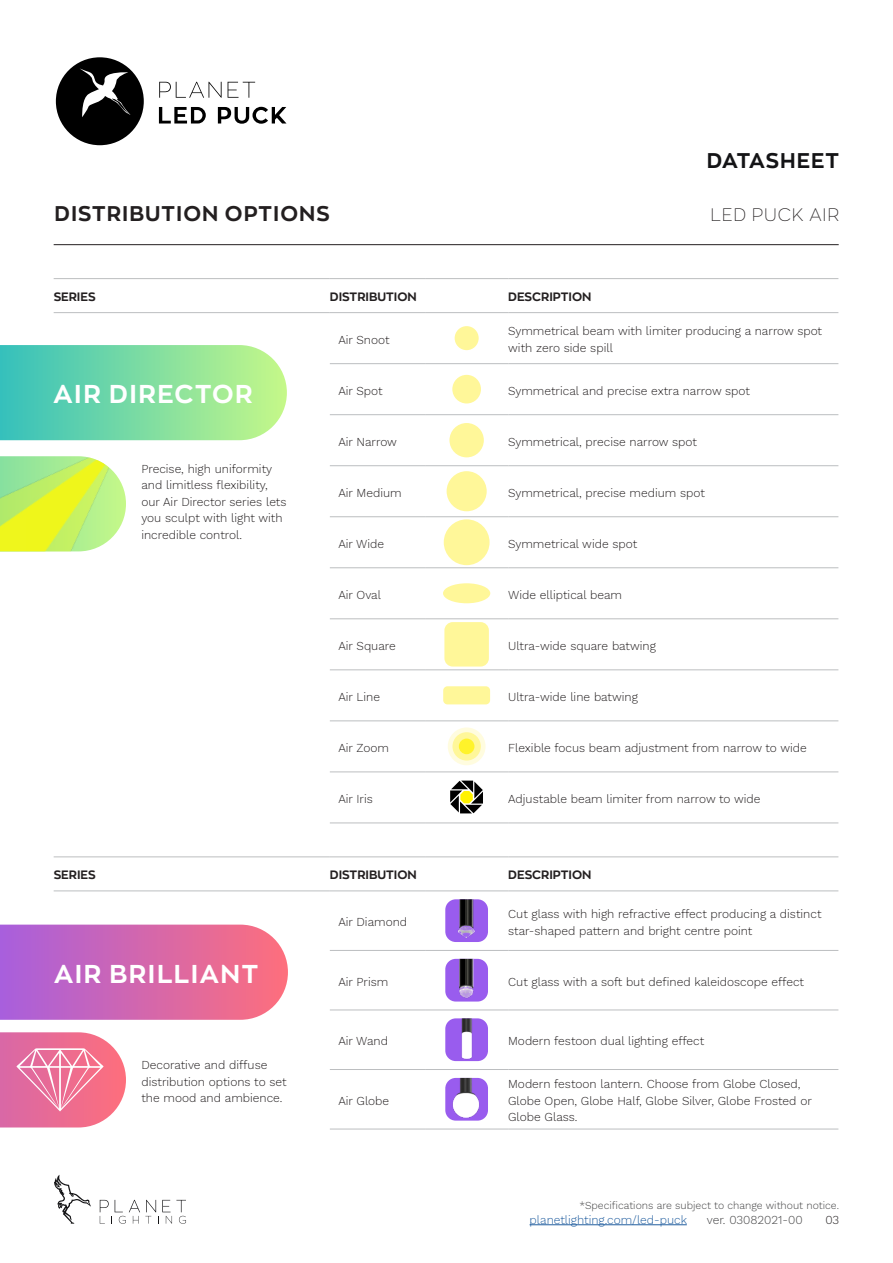
<style>
.page{position:relative;width:893px;height:1263px;background:#fff}
.page>*{position:absolute;margin:0;border:0;box-sizing:border-box;transform-origin:0 0}
.t1{font:700 25.5px "Zona Pro";letter-spacing:.06em;color:#fff}
.t2{font:700 21px "Zona Pro";letter-spacing:.05em;color:#231f20}
.t3{font:700 21px "Zona Pro";letter-spacing:.05em;color:#141416}
.t4{font:100 18px "Zona Pro";letter-spacing:.05em;color:#231f20}
.t5{font:300 12px/16.5px "Work Sans";color:#231f20}
.t6{font:700 12px "Zona Pro";color:#231f20}
.t7{font:300 12px "Work Sans";color:#215e9f}
.t8{font:300 12px "Work Sans";color:#414142}
.t9{font:300 10.5px "Work Sans";color:#414142}
</style>
<div class="page">
<svg style="left:159px;top:82px;width:63px;height:16px"></svg>
<svg style="left:228px;top:82px;width:27px;height:16px"></svg>
<svg style="left:159px;top:107px;width:47px;height:16px"></svg>
<svg style="left:218px;top:107px;width:68px;height:17px"></svg>
<svg style="left:56px;top:57px;width:88px;height:88px"></svg>
<svg style="left:100px;top:1200px;width:86px;height:24px"></svg>
<svg style="left:54px;top:1175px;width:37px;height:49px"></svg>
<hr style="left:530px;top:1224px;width:157px;height:1px;background:#215e9f">
<hr style="left:54px;top:278px;width:276px;height:1px;background:#bcbec0">
<hr style="left:330px;top:278px;width:95px;height:1px;background:#bcbec0">
<hr style="left:425px;top:278px;width:83px;height:1px;background:#bcbec0">
<hr style="left:508px;top:278px;width:330px;height:1px;background:#bcbec0">
<hr style="left:330px;top:312px;width:95px;height:1px;background:#bcbec0">
<hr style="left:425px;top:312px;width:83px;height:1px;background:#bcbec0">
<hr style="left:508px;top:312px;width:330px;height:1px;background:#bcbec0">
<hr style="left:330px;top:363px;width:95px;height:1px;background:#bcbec0">
<hr style="left:425px;top:363px;width:83px;height:1px;background:#bcbec0">
<hr style="left:508px;top:363px;width:330px;height:1px;background:#bcbec0">
<hr style="left:330px;top:414px;width:95px;height:1px;background:#bcbec0">
<hr style="left:425px;top:414px;width:83px;height:1px;background:#bcbec0">
<hr style="left:508px;top:414px;width:330px;height:1px;background:#bcbec0">
<hr style="left:330px;top:465px;width:95px;height:1px;background:#bcbec0">
<hr style="left:425px;top:465px;width:83px;height:1px;background:#bcbec0">
<hr style="left:508px;top:465px;width:330px;height:1px;background:#bcbec0">
<hr style="left:330px;top:516px;width:95px;height:1px;background:#bcbec0">
<hr style="left:425px;top:516px;width:83px;height:1px;background:#bcbec0">
<hr style="left:508px;top:516px;width:330px;height:1px;background:#bcbec0">
<hr style="left:330px;top:567px;width:95px;height:1px;background:#bcbec0">
<hr style="left:425px;top:567px;width:83px;height:1px;background:#bcbec0">
<hr style="left:508px;top:567px;width:330px;height:1px;background:#bcbec0">
<hr style="left:330px;top:618px;width:95px;height:1px;background:#bcbec0">
<hr style="left:425px;top:618px;width:83px;height:1px;background:#bcbec0">
<hr style="left:508px;top:618px;width:330px;height:1px;background:#bcbec0">
<hr style="left:330px;top:670px;width:95px;height:1px;background:#bcbec0">
<hr style="left:425px;top:670px;width:83px;height:1px;background:#bcbec0">
<hr style="left:508px;top:670px;width:330px;height:1px;background:#bcbec0">
<hr style="left:330px;top:721px;width:95px;height:1px;background:#bcbec0">
<hr style="left:425px;top:721px;width:83px;height:1px;background:#bcbec0">
<hr style="left:508px;top:721px;width:330px;height:1px;background:#bcbec0">
<hr style="left:330px;top:772px;width:95px;height:1px;background:#bcbec0">
<hr style="left:425px;top:772px;width:83px;height:1px;background:#bcbec0">
<hr style="left:508px;top:772px;width:330px;height:1px;background:#bcbec0">
<hr style="left:54px;top:857px;width:276px;height:1px;background:#bcbec0">
<hr style="left:330px;top:857px;width:95px;height:1px;background:#bcbec0">
<hr style="left:425px;top:857px;width:83px;height:1px;background:#bcbec0">
<hr style="left:508px;top:857px;width:330px;height:1px;background:#bcbec0">
<hr style="left:330px;top:891px;width:95px;height:1px;background:#bcbec0">
<hr style="left:425px;top:891px;width:83px;height:1px;background:#bcbec0">
<hr style="left:508px;top:891px;width:330px;height:1px;background:#bcbec0">
<hr style="left:330px;top:950px;width:95px;height:1px;background:#bcbec0">
<hr style="left:425px;top:950px;width:83px;height:1px;background:#bcbec0">
<hr style="left:508px;top:950px;width:330px;height:1px;background:#bcbec0">
<hr style="left:330px;top:1010px;width:95px;height:1px;background:#bcbec0">
<hr style="left:425px;top:1010px;width:83px;height:1px;background:#bcbec0">
<hr style="left:508px;top:1010px;width:330px;height:1px;background:#bcbec0">
<hr style="left:330px;top:1069px;width:95px;height:1px;background:#bcbec0">
<hr style="left:425px;top:1069px;width:83px;height:1px;background:#bcbec0">
<hr style="left:508px;top:1069px;width:330px;height:1px;background:#bcbec0">
<hr style="left:330px;top:1129px;width:95px;height:1px;background:#bcbec0">
<hr style="left:425px;top:1129px;width:83px;height:1px;background:#bcbec0">
<hr style="left:508px;top:1129px;width:330px;height:1px;background:#bcbec0">
<hr style="left:330px;top:823px;width:95px;height:1px;background:#bcbec0">
<hr style="left:425px;top:823px;width:83px;height:1px;background:#bcbec0">
<hr style="left:508px;top:823px;width:330px;height:1px;background:#bcbec0">
<hr style="left:54px;top:312px;width:276px;height:1px;background:#bcbec0">
<hr style="left:54px;top:891px;width:276px;height:1px;background:#bcbec0">
<div style="left:455px;top:326px;width:24px;height:24px;background:#fff799;border-radius:50%"></div>
<div style="left:452px;top:375px;width:29px;height:28px;background:#fff799;border-radius:50%"></div>
<div style="left:449px;top:423px;width:35px;height:34px;background:#fff799;border-radius:50%"></div>
<div style="left:447px;top:471px;width:40px;height:40px;background:#fff799;border-radius:50%"></div>
<div style="left:444px;top:519px;width:46px;height:46px;background:#fff799;border-radius:50%"></div>
<div style="left:443px;top:583px;width:47px;height:20px;background:#fff799;border-radius:50%"></div>
<div style="left:444px;top:622px;width:45px;height:44px;background:#fff799;border-radius:8px"></div>
<div style="left:443px;top:686px;width:47px;height:18px;background:#fff799;border-radius:4px"></div>
<div style="left:448px;top:727px;width:38px;height:38px;background:#fffcdf;border-radius:50%"></div>
<div style="left:452px;top:732px;width:29px;height:28px;background:#fff799;border-radius:50%"></div>
<div style="left:459px;top:738px;width:15px;height:16px;background:#fff32a;border-radius:50%"></div>
<svg style="left:450px;top:781px;width:33px;height:32px"></svg>
<div style="left:445px;top:899px;width:43px;height:43px;background:#995cee;border-radius:10px"></div>
<img style="left:445px;top:899px;width:43px;height:42px">
<img style="left:445px;top:959px;width:43px;height:42px">
<img style="left:445px;top:1018px;width:43px;height:43px">
<img style="left:445px;top:1078px;width:43px;height:42px">
<hr style="left:54px;top:244px;width:785px;height:1px;background:#231f20">
<svg style="left:0;top:924px;width:288px;height:96px;background:#d26cb1"></svg>
<svg style="left:0;top:1032px;width:126px;height:95px;background:#ec81a3"></svg>
<svg style="left:0;top:345px;width:287px;height:95px;background:#7fdca6"></svg>
<img style="left:0;top:456px;width:126px;height:95px">
<h2 class="t3" style="left:707px;top:147px;width:134px">DATASHEET</h2>
<h2 class="t2" style="left:55px;top:199px;width:277px">DISTRIBUTION OPTIONS</h2>
<h3 class="t4" style="left:710px;top:203px;width:130px">LED PUCK AIR</h3>
<p class="t6" style="left:54px;top:288px;width:44px">SERIES</p>
<p class="t6" style="left:330px;top:288px;width:89px">DISTRIBUTION</p>
<p class="t6" style="left:508px;top:288px;width:85px">DESCRIPTION</p>
<p class="t5" style="left:338px;top:331px;width:53px">Air Snoot</p>
<p class="t5" style="left:508px;top:323px;width:315px">Symmetrical beam with limiter producing a narrow spot with zero side spill</p>
<p class="t5" style="left:338px;top:382px;width:46px">Air Spot</p>
<p class="t5" style="left:508px;top:382px;width:243px">Symmetrical and precise extra narrow spot</p>
<h1 class="t1" style="left:54px;top:377px;width:201px">AIR DIRECTOR</h1>
<p class="t5" style="left:141px;top:460px;width:147px">Precise, high uniformity and limitless flexibility, our Air Director series lets you sculpt with light with incredible control.</p>
<p class="t5" style="left:338px;top:433px;width:60px">Air Narrow</p>
<p class="t5" style="left:508px;top:433px;width:190px">Symmetrical, precise narrow spot</p>
<p class="t5" style="left:338px;top:484px;width:65px">Air Medium</p>
<p class="t5" style="left:508px;top:484px;width:198px">Symmetrical, precise medium spot</p>
<p class="t5" style="left:338px;top:535px;width:47px">Air Wide</p>
<p class="t5" style="left:508px;top:535px;width:131px">Symmetrical wide spot</p>
<p class="t5" style="left:338px;top:586px;width:44px">Air Oval</p>
<p class="t5" style="left:508px;top:586px;width:115px">Wide elliptical beam</p>
<p class="t5" style="left:338px;top:637px;width:59px">Air Square</p>
<p class="t5" style="left:508px;top:637px;width:149px">Ultra-wide square batwing</p>
<p class="t5" style="left:338px;top:688px;width:43px">Air Line</p>
<p class="t5" style="left:508px;top:688px;width:131px">Ultra-wide line batwing</p>
<p class="t5" style="left:338px;top:739px;width:52px">Air Zoom</p>
<p class="t5" style="left:508px;top:739px;width:300px">Flexible focus beam adjustment from narrow to wide</p>
<p class="t5" style="left:338px;top:790px;width:36px">Air Iris</p>
<p class="t5" style="left:508px;top:790px;width:254px">Adjustable beam limiter from narrow to wide</p>
<p class="t6" style="left:54px;top:866px;width:43px">SERIES</p>
<p class="t6" style="left:330px;top:866px;width:89px">DISTRIBUTION</p>
<p class="t6" style="left:508px;top:866px;width:85px">DESCRIPTION</p>
<p class="t5" style="left:338px;top:913px;width:70px">Air Diamond</p>
<p class="t5" style="left:508px;top:905px;width:315px">Cut glass with high refractive effect producing a distinct star-shaped pattern and bright centre point</p>
<h1 class="t1" style="left:54px;top:956px;width:206px">AIR BRILLIANT</h1>
<p class="t5" style="left:141px;top:1056px;width:147px">Decorative and diffuse distribution options to set the mood and ambience.</p>
<p class="t5" style="left:338px;top:973px;width:52px">Air Prism</p>
<p class="t5" style="left:508px;top:973px;width:297px">Cut glass with a soft but defined kaleidoscope effect</p>
<p class="t5" style="left:338px;top:1032px;width:51px">Air Wand</p>
<p class="t5" style="left:508px;top:1032px;width:198px">Modern festoon dual lighting effect</p>
<p class="t5" style="left:338px;top:1092px;width:52px">Air Globe</p>
<p class="t5" style="left:508px;top:1075px;width:305px">Modern festoon lantern. Choose from Globe Closed,<br>Globe Open, Globe Half, Globe Silver, Globe Frosted or<br>Globe Glass.</p>
<p class="t9" style="left:579px;top:1197px;width:261px">*Specifications are subject to change without notice.</p>
<p class="t7" style="left:530px;top:1210px;width:159px">planetlighting.com/led-puck</p>
<p class="t8" style="left:707px;top:1210px;width:97px">ver. 03082021-00</p>
<p class="t5" style="left:825px;top:1211px;width:15px">03</p>
</div>
